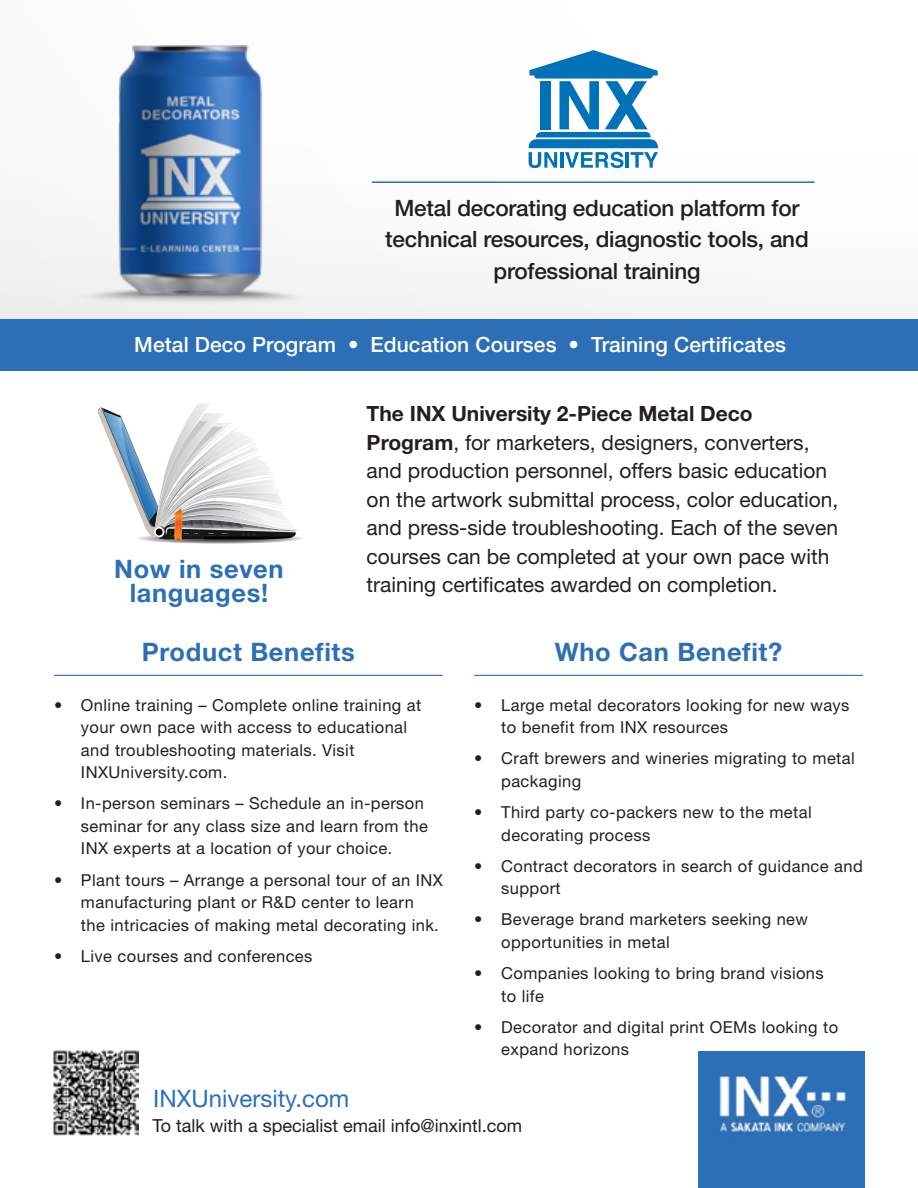
<style>
.page{position:relative;width:918px;height:1188px;background:#fff}
.page>*{position:absolute;margin:0;border:0;box-sizing:border-box;transform-origin:0 0}
.t1{font:700 25.5px/24px "Helvetica Neue LT Std";letter-spacing:.025em;color:#2d6fb7;text-align:center}
.t2{font:24px "Helvetica Neue LT Std";color:#2d6fb7}
.t3{font:500 22.5px/31.5px "Helvetica Neue LT Std";letter-spacing:-.01em;color:#231f20;text-align:center}
.t4{font:21px/28.5px "Helvetica Neue LT Std";color:#231f20}
.t5{font:500 21px "Helvetica Neue LT Std";letter-spacing:.005em;color:#fff}
.t6{font:18px "Helvetica Neue LT Std";color:#231f20}
.t7{font:16.5px/22.5px "Helvetica Neue LT Std";letter-spacing:.025em;color:#231f20}
.s1{font-weight:700}
</style>
<div class="page">
<hr style="left:474px;top:675px;width:389px;height:1px;background:#2d6fb7">
<hr style="left:54px;top:675px;width:389px;height:1px;background:#2d6fb7">
<svg style="left:98px;top:403px;width:205px;height:141px"></svg>
<img style="left:71px;top:46px;width:238px;height:259px">
<div style="left:0;top:319px;width:918px;height:52px;background:#2d6fb7"></div>
<svg style="left:529px;top:50px;width:129px;height:118px"></svg>
<hr style="left:372px;top:181px;width:443px;height:2px;background:#2d6fb7">
<img style="left:53px;top:1050px;width:86px;height:86px">
<div style="left:699px;top:1052px;width:166px;height:136px;background:#2d6fb7"></div>
<img style="left:719px;top:1075px;width:127px;height:58px">
<h3 class="t3" style="left:385px;top:192px;width:425px">Metal decorating education platform for technical resources, diagnostic tools, and professional training</h3>
<p class="t5" style="left:134px;top:332px;width:653px">Metal Deco Program • Education Courses • Training Certificates</p>
<h1 class="t1" style="left:114px;top:556px;width:171px">Now in seven languages!</h1>
<p class="t4" style="left:367px;top:399px;width:473px"><span class="s1">The INX University 2-Piece Metal Deco Program</span>, for marketers, designers, converters, and production personnel, offers basic education on the artwork submittal process, color education, and press-side troubleshooting. Each of the seven courses can be completed at your own pace with training certificates awarded on completion.</p>
<h1 class="t1" style="left:142px;top:640px;width:215px">Product Benefits</h1>
<p class="t7" style="left:81px;top:693px;width:342px;text-indent:-27px">• Online training – Complete online training at your own pace with access to educational and troubleshooting materials. Visit INXUniversity.com.</p>
<p class="t7" style="left:81px;top:792px;width:348px;text-indent:-27px">• In-person seminars – Schedule an in-person seminar for any class size and learn from the<br>INX experts at a location of your choice.</p>
<p class="t7" style="left:81px;top:868px;width:363px;text-indent:-27px">• Plant tours – Arrange a personal tour of an INX manufacturing plant or R&amp;D center to learn<br>the intricacies of making metal decorating ink.</p>
<p class="t7" style="left:54px;top:944px;width:260px">• Live courses and conferences</p>
<h1 class="t1" style="left:555px;top:640px;width:229px">Who Can Benefit?</h1>
<p class="t7" style="left:501px;top:693px;width:350px;text-indent:-27px">• Large metal decorators looking for new ways to benefit from INX resources</p>
<p class="t7" style="left:501px;top:747px;width:355px;text-indent:-27px">• Craft brewers and wineries migrating to metal packaging</p>
<p class="t7" style="left:501px;top:801px;width:312px;text-indent:-27px">• Third party co-packers new to the metal decorating process</p>
<p class="t7" style="left:501px;top:854px;width:363px;text-indent:-27px">• Contract decorators in search of guidance and support</p>
<p class="t7" style="left:501px;top:908px;width:308px;text-indent:-27px">• Beverage brand marketers seeking new opportunities in metal</p>
<p class="t7" style="left:501px;top:962px;width:324px;text-indent:-27px">• Companies looking to bring brand visions to life</p>
<p class="t7" style="left:501px;top:1015px;width:338px;text-indent:-27px">• Decorator and digital print OEMs looking to expand horizons</p>
<h2 class="t2" style="left:153px;top:1085px;width:198px">INXUniversity.com</h2>
<p class="t6" style="left:153px;top:1115px;width:371px">To talk with a specialist email info@inxintl.com</p>
</div>
